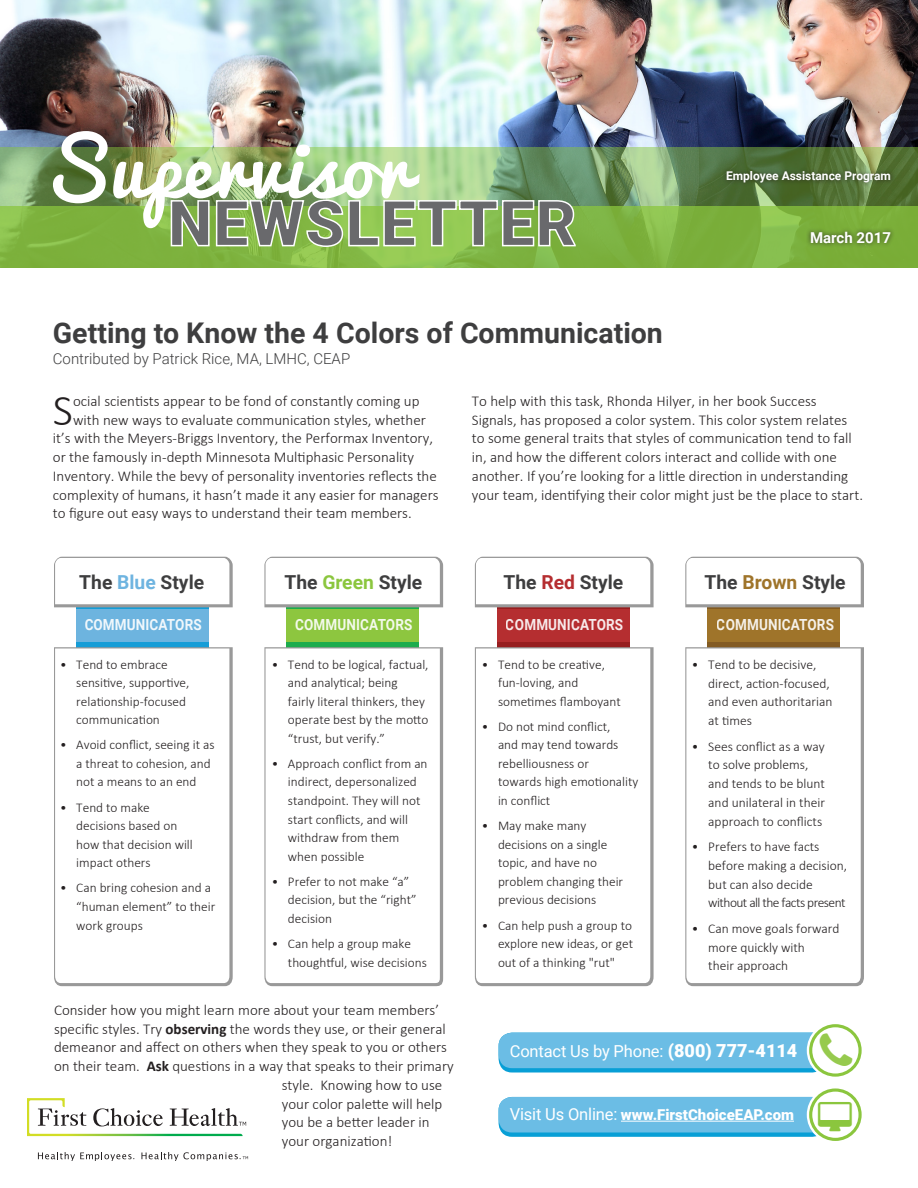
<style>
.page{position:relative;width:918px;height:1188px;background:#fff}
.page>*{position:absolute;margin:0;border:0;box-sizing:border-box;transform-origin:0 0}
.t1{font:78.45px "Pacifico";letter-spacing:.02em;color:#fff}
.t2{font:900 63px "Roboto";letter-spacing:.015em;color:#69696c}
.Body_Copy_1ST_P{font:300 44.55px "Calibri";color:#231f20}
.t3{font:700 28.5px "Roboto";color:#3e3e3f}
.t4{font:700 19.2px "Roboto";color:#3e3e3f}
.t5{font:16.5px "Roboto";letter-spacing:-.01em;color:#fff}
.t6{font:700 15.45px "Roboto";letter-spacing:.01em;color:#fff;scale:.88 1}
.Body_Copy{font:300 15px/18.8px "Calibri";color:#231f20}
.Body_Copy_1ST_P-2{font:300 15px "Calibri";color:#231f20}
.Author___Contributor{font:300 15px "Roboto";color:#3e3e3f}
.t7{font:900 15px "Roboto";color:#fff}
.t8{font:700 15px "Roboto";color:#fff}
.t9{font:300 13.5px/18.8px "Calibri";color:#231f20}
.t10{font:300 13.35px/18.6px "Calibri";color:#231f20}
.t11{font:700 12px "Roboto";color:#fff}
.s1{color:#6eb4e0}
.s2{color:#8bc63e}
.s3{color:#b52d30}
.s4{color:#9f742a}
.s5{font-weight:700}
.s6{font-weight:900;font-size:18px}
.s7{font-weight:400;font-size:16.5px}
</style>
<div class="page">
<svg style="left:27px;top:1098px;width:219px;height:38px"></svg>
<svg style="left:38px;top:1152px;width:96px;height:9px"></svg>
<svg style="left:141px;top:1152px;width:107px;height:9px"></svg>
<img style="left:0;top:0;width:918px;height:147px">
<svg style="left:0;top:147px;width:918px;height:59px;background:#7da065"></svg>
<svg style="left:0;top:206px;width:918px;height:62px;background:#7fb440"></svg>
<svg style="left:170px;top:199px;width:407px;height:49px;background:#9ac56b"></svg>
<div style="left:722px;top:166px;width:173px;height:22px;background:#231f20;opacity:.75"></div>
<div style="left:806px;top:227px;width:89px;height:21px;background:#231f20;opacity:.75"></div>
<div style="left:707px;top:598px;width:133px;height:111px;background:#835b23"></div>
<div style="left:707px;top:610px;width:133px;height:32px;background:#9f742a"></div>
<svg style="left:685px;top:647px;width:179px;height:339px;background:#9f9f9e"></svg>
<svg style="left:685px;top:557px;width:179px;height:53px"></svg>
<svg style="left:686px;top:648px;width:175px;height:335px"></svg>
<div style="left:76px;top:598px;width:133px;height:111px;background:#159dd7"></div>
<div style="left:76px;top:610px;width:133px;height:32px;background:#6db4df"></div>
<svg style="left:54px;top:647px;width:179px;height:339px;background:#a3a5a5"></svg>
<svg style="left:54px;top:557px;width:179px;height:53px"></svg>
<svg style="left:55px;top:648px;width:174px;height:335px"></svg>
<div style="left:286px;top:598px;width:133px;height:111px;background:#1cac4d"></div>
<div style="left:286px;top:610px;width:133px;height:32px;background:#8dc63f"></div>
<svg style="left:264px;top:647px;width:180px;height:339px;background:#afb0af"></svg>
<svg style="left:266px;top:648px;width:174px;height:335px"></svg>
<svg style="left:264px;top:557px;width:180px;height:53px"></svg>
<div style="left:497px;top:598px;width:132px;height:111px;background:#971e1f"></div>
<div style="left:497px;top:610px;width:132px;height:32px;background:#b52e30"></div>
<svg style="left:474px;top:645px;width:180px;height:341px"></svg>
<svg style="left:474px;top:557px;width:180px;height:53px"></svg>
<svg style="left:476px;top:648px;width:174px;height:335px"></svg>
<div style="left:499px;top:1033px;width:327px;height:40px;background:linear-gradient(to right,#069ed9,#0fa1cf);border-radius:14px"></div>
<div style="left:499px;top:1033px;width:327px;height:35px;background:#6bbde5;border-radius:14px"></div>
<div style="left:807px;top:1022px;width:57px;height:57px;border:8px solid #fff;border-radius:50%"></div>
<svg style="left:811px;top:1026px;width:49px;height:49px"></svg>
<div style="left:809px;top:1024px;width:53px;height:53px;border:3px solid #8bc63e;border-radius:50%"></div>
<div style="left:499px;top:1097px;width:327px;height:40px;background:linear-gradient(to right,#069eda,#10a2cf);border-radius:14px"></div>
<div style="left:499px;top:1097px;width:327px;height:35px;background:#6bbde5;border-radius:14px"></div>
<div style="left:807px;top:1086px;width:57px;height:57px;border:8px solid #fff;border-radius:50%"></div>
<svg style="left:811px;top:1090px;width:49px;height:49px"></svg>
<div style="left:809px;top:1088px;width:53px;height:53px;border:3px solid #8bc63e;border-radius:50%"></div>
<hr style="left:621px;top:1121px;width:173px;height:1px;background:#fff">
<svg style="left:820px;top:1033px;width:32px;height:33px"></svg>
<svg style="left:818px;top:1102px;width:34px;height:30px"></svg>
<h1 class="t1" style="left:43px;top:125px;width:368px">Supervisor</h1>
<h1 class="t2" style="left:168px;top:179px;width:410px">NEWSLETTER</h1>
<h1 class="t3" style="left:53px;top:313px;width:612px">Getting to Know the 4 Colors of Communication</h1>
<p class="Author___Contributor" style="left:53px;top:349px;width:299px">Contributed by Patrick Rice, MA, LMHC, CEAP</p>
<p class="t11" style="left:726px;top:168px;width:166px">Employee Assistance Program</p>
<p class="t8" style="left:810px;top:227px;width:82px">March 2017</p>
<p class="Body_Copy_1ST_P" style="left:53px;top:382px;width:22px">S</p>
<p class="Body_Copy_1ST_P-2" style="left:73px;top:392px;width:348px">ocial scientists appear to be fond of constantly coming up</p>
<p class="Body_Copy_1ST_P-2" style="left:73px;top:410px;width:354px">with new ways to evaluate communication styles, whether</p>
<p class="Body_Copy_1ST_P-2" style="left:53px;top:429px;width:382px">it’s with the Meyers-Briggs Inventory, the Performax Inventory,</p>
<p class="Body_Copy_1ST_P-2" style="left:53px;top:448px;width:363px">or the famously in-depth Minnesota Multiphasic Personality</p>
<p class="Body_Copy_1ST_P-2" style="left:53px;top:467px;width:385px">Inventory. While the bevy of personality inventories reflects the</p>
<p class="Body_Copy_1ST_P-2" style="left:53px;top:485px;width:387px">complexity of humans, it hasn’t made it any easier for managers</p>
<p class="Body_Copy_1ST_P-2" style="left:53px;top:504px;width:360px">to figure out easy ways to understand their team members.</p>
<p class="Body_Copy" style="left:472px;top:391px;width:393px">To help with this task, Rhonda Hilyer, in her book Success Signals, has proposed a color system. This color system relates to some general traits that styles of communication tend to fall in, and how the different colors interact and collide with one another. If you’re looking for a little direction in understanding your team, identifying their color might just be the place to start.</p>
<h2 class="t4" style="left:79px;top:569px;width:126px">The <span class="s1">Blue</span> Style</h2>
<h2 class="t4" style="left:284px;top:569px;width:139px">The <span class="s2">Green</span> Style</h2>
<h2 class="t4" style="left:504px;top:569px;width:121px">The <span class="s3">Red</span> Style</h2>
<h2 class="t4" style="left:705px;top:569px;width:143px">The <span class="s4">Brown</span> Style</h2>
<p class="t6" style="left:84px;top:614px;width:135px">COMMUNICATORS</p>
<p class="t6" style="left:295px;top:614px;width:135px">COMMUNICATORS</p>
<p class="t6" style="left:506px;top:614px;width:135px">COMMUNICATORS</p>
<p class="t6" style="left:717px;top:614px;width:135px">COMMUNICATORS</p>
<p class="t10" style="left:76px;top:655px;width:115px;text-indent:-16px">• Tend to embrace sensitive, supportive, relationship-focused communication</p>
<p class="t10" style="left:76px;top:736px;width:140px;text-indent:-16px">• Avoid conflict, seeing it as a threat to cohesion, and not a means to an end</p>
<p class="t10" style="left:76px;top:798px;width:118px;text-indent:-16px">• Tend to make decisions based on how that decision will impact others</p>
<p class="t10" style="left:76px;top:879px;width:140px;text-indent:-16px">• Can bring cohesion and a “human element” to their work groups</p>
<p class="t10" style="left:288px;top:655px;width:142px;text-indent:-16px">• Tend to be logical, factual, and analytical; being<br>fairly literal thinkers, they operate best by the motto “trust, but verify.”</p>
<p class="t10" style="left:288px;top:754px;width:141px;text-indent:-16px">• Approach conflict from an indirect, depersonalized standpoint. They will not start conflicts, and will withdraw from them when possible</p>
<p class="t10" style="left:288px;top:872px;width:130px;text-indent:-16px">• Prefer to not make “a” decision, but the “right” decision</p>
<p class="t10" style="left:288px;top:934px;width:140px;text-indent:-16px">• Can help a group make thoughtful, wise decisions</p>
<p class="t10" style="left:498px;top:655px;width:124px;text-indent:-16px">• Tend to be creative, fun-loving, and sometimes flamboyant</p>
<p class="t10" style="left:498px;top:717px;width:142px;text-indent:-16px">• Do not mind conflict,<br>and may tend towards rebelliousness or<br>towards high emotionality in conflict</p>
<p class="t10" style="left:498px;top:816px;width:127px;text-indent:-16px">• May make many decisions on a single topic, and have no problem changing their previous decisions</p>
<p class="t10" style="left:498px;top:916px;width:137px;text-align:justify;text-indent:-16px">• Can help push a group to explore new ideas, or get out of a thinking "rut"</p>
<p class="t9" style="left:708px;top:655px;width:126px;text-indent:-16px">• Tend to be decisive, direct, action-focused, and even authoritarian at times</p>
<p class="t9" style="left:708px;top:737px;width:118px;text-indent:-16px">• Sees conflict as a way to solve problems, and tends to be blunt and unilateral in their approach to conflicts</p>
<p class="t9" style="left:708px;top:837px;width:140px;text-indent:-16px">• Prefers to have facts before making a decision, but can also decide without all the facts present</p>
<p class="t9" style="left:708px;top:919px;width:133px;text-indent:-16px">• Can move goals forward more quickly with<br>their approach</p>
<p class="Body_Copy" style="left:54px;top:1000px;width:387px">Consider how you might learn more about your team members’</p>
<p class="Body_Copy" style="left:54px;top:1019px;width:393px">specific styles. Try <span class="s5">observing</span> the words they use, or their general</p>
<p class="Body_Copy" style="left:54px;top:1038px;width:395px">demeanor and affect on others when they speak to you or others</p>
<p class="Body_Copy" style="left:54px;top:1057px;width:401px">on their team. <span class="s5">Ask</span> questions in a way that speaks to their primary</p>
<p class="Body_Copy" style="left:282px;top:1075px;width:162px">style. Knowing how to use</p>
<p class="Body_Copy" style="left:282px;top:1094px;width:162px">your color palette will help</p>
<p class="Body_Copy" style="left:282px;top:1113px;width:149px">you be a better leader in</p>
<p class="Body_Copy" style="left:282px;top:1132px;width:112px">your organization!</p>
<p class="t5" style="left:510px;top:1039px;width:289px">Contact Us by Phone: <span class="s6">(800) 777-4114</span></p>
<p class="t7" style="left:510px;top:1104px;width:286px"><span class="s7">Visit Us Online:</span> www.FirstChoiceEAP.com</p>
</div>
